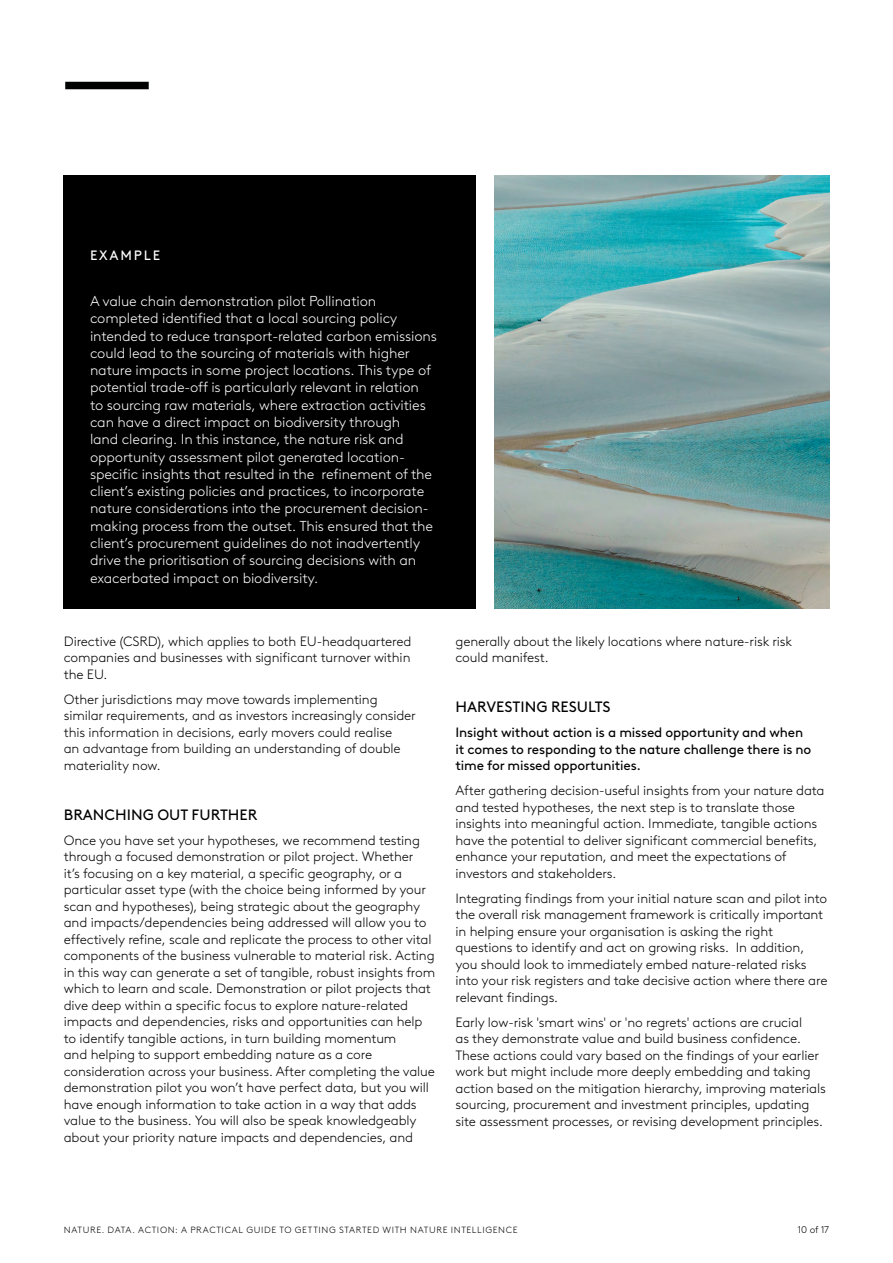
<style>
.page{position:relative;width:893px;height:1263px;background:#fff}
.page>*{position:absolute;margin:0;border:0;box-sizing:border-box;transform-origin:0 0}
.t1{font:15px "Brown LL";color:#000}
.t2{font:300 14.4px/17.2px "Brown LL";letter-spacing:-.01em;color:#fff}
.t3{font:300 13.5px/16.5px "Brown LL";letter-spacing:-.01em;color:#000}
.t4{font:13.5px/16.5px "Brown LL";letter-spacing:-.01em;color:#000}
.t5{font:13.5px "Brown LL";letter-spacing:.13em;color:#fff}
.t6{font:300 9.75px "Brown LL";color:#000}
.t7{font:300 9px "Brown LL";letter-spacing:.07em;color:#000}
</style>
<div class="page">
<div style="left:64px;top:175px;width:412px;height:433px;background:#000"></div>
<img style="left:494px;top:175px;width:335px;height:433px">
<div style="left:65px;top:82px;width:84px;height:7px;background:#000101"></div>
<p class="t5" style="left:90px;top:245px;width:72px">EXAMPLE</p>
<p class="t2" style="left:90px;top:292px;width:348px">A value chain demonstration pilot Pollination completed identified that a local sourcing policy intended to reduce transport-related carbon emissions could lead to the sourcing of materials with higher nature impacts in some project locations. This type of potential trade-off is particularly relevant in relation<br>to sourcing raw materials, where extraction activities can have a direct impact on biodiversity through<br>land clearing. In this instance, the nature risk and opportunity assessment pilot generated location&shy;specific insights that resulted in the refinement of the client’s existing policies and practices, to incorporate nature considerations into the procurement decision&shy;making process from the outset. This ensured that the client’s procurement guidelines do not inadvertently drive the prioritisation of sourcing decisions with an exacerbated impact on biodiversity.</p>
<p class="t3" style="left:64px;top:632px;width:349px;text-align:justify">Directive (CSRD), which applies to both EU-headquartered companies and businesses with significant turnover within the EU.</p>
<p class="t3" style="left:64px;top:690px;width:354px">Other jurisdictions may move towards implementing similar requirements, and as investors increasingly consider this information in decisions, early movers could realise<br>an advantage from building an understanding of double materiality now.</p>
<p class="t1" style="left:64px;top:803px;width:195px">BRANCHING OUT FURTHER</p>
<p class="t3" style="left:64px;top:831px;width:373px">Once you have set your hypotheses, we recommend testing through a focused demonstration or pilot project. Whether<br>it’s focusing on a key material, a specific geography, or a particular asset type (with the choice being informed by your scan and hypotheses), being strategic about the geography and impacts/dependencies being addressed will allow you to effectively refine, scale and replicate the process to other vital components of the business vulnerable to material risk. Acting in this way can generate a set of tangible, robust insights from which to learn and scale. Demonstration or pilot projects that dive deep within a specific focus to explore nature-related impacts and dependencies, risks and opportunities can help to identify tangible actions, in turn building momentum<br>and helping to support embedding nature as a core consideration across your business. After completing the value demonstration pilot you won’t have perfect data, but you will have enough information to take action in a way that adds value to the business. You will also be speak knowledgeably about your priority nature impacts and dependencies, and</p>
<p class="t3" style="left:455px;top:632px;width:338px">generally about the likely locations where nature-risk risk could manifest.</p>
<p class="t1" style="left:456px;top:696px;width:157px">HARVESTING RESULTS</p>
<p class="t4" style="left:455px;top:723px;width:357px">Insight without action is a missed opportunity and when it comes to responding to the nature challenge there is no time for missed opportunities.</p>
<p class="t3" style="left:455px;top:782px;width:371px">After gathering decision-useful insights from your nature data and tested hypotheses, the next step is to translate those insights into meaningful action. Immediate, tangible actions have the potential to deliver significant commercial benefits, enhance your reputation, and meet the expectations of investors and stakeholders.</p>
<p class="t3" style="left:455px;top:889px;width:374px">Integrating findings from your initial nature scan and pilot into the overall risk management framework is critically important in helping ensure your organisation is asking the right questions to identify and act on growing risks. In addition, you should look to immediately embed nature-related risks into your risk registers and take decisive action where there are relevant findings.</p>
<p class="t3" style="left:455px;top:1013px;width:372px">Early low-risk 'smart wins' or 'no regrets' actions are crucial<br>as they demonstrate value and build business confidence.<br>These actions could vary based on the findings of your earlier work but might include more deeply embedding and taking action based on the mitigation hierarchy, improving materials sourcing, procurement and investment principles, updating site assessment processes, or revising development principles.</p>
<p class="t7" style="left:64px;top:1223px;width:455px">NATURE. DATA. ACTION: A PRACTICAL GUIDE TO GETTING STARTED WITH NATURE INTELLIGENCE</p>
<p class="t6" style="left:798px;top:1223px;width:33px">10 of 17</p>
</div>
